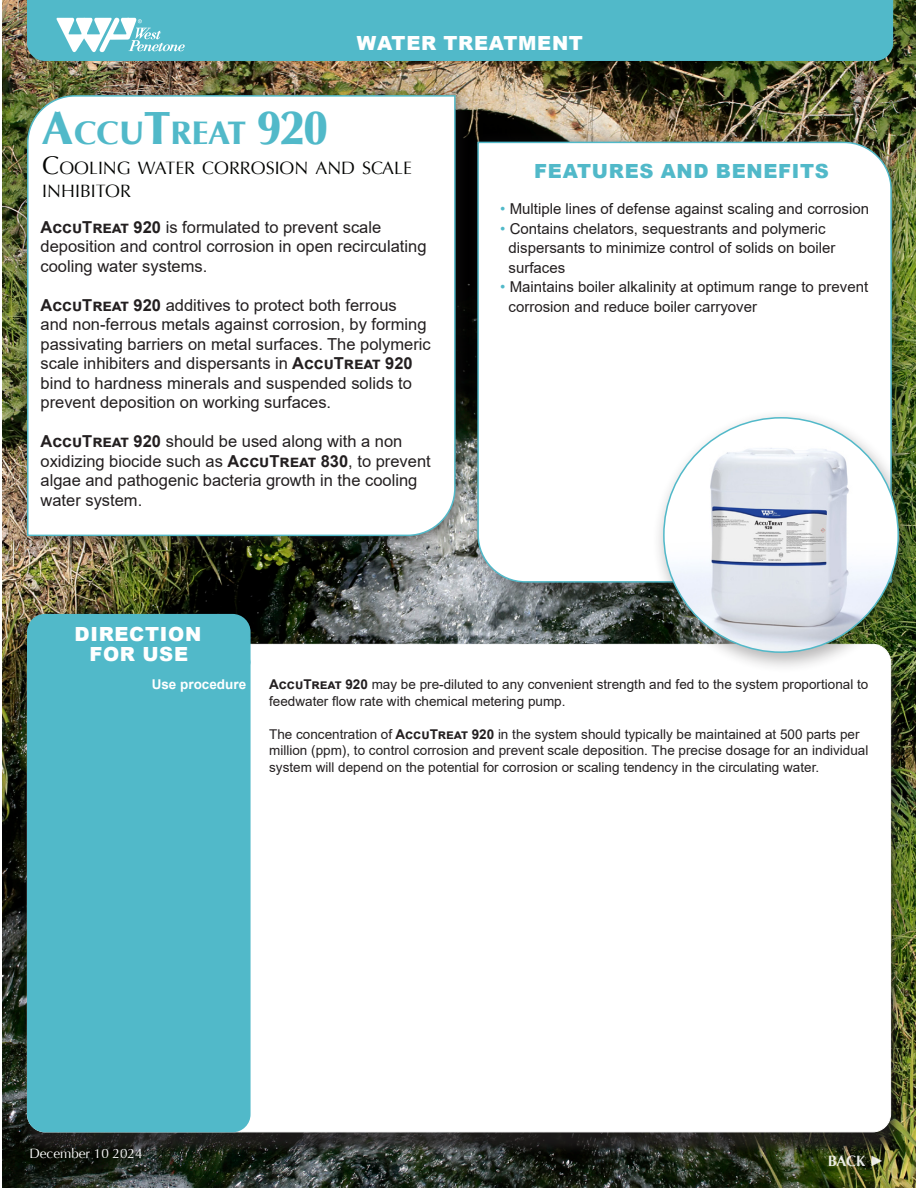
<style>
.page{position:relative;width:918px;height:1188px;background:#fff}
.page>*{position:absolute;margin:0;border:0;box-sizing:border-box;transform-origin:0 0}
.t1{font:900 32.55px "Optima LT Pro";color:#51b9c9}
.t2{font:900 19.5px/19.5px "Arial";letter-spacing:.035em;color:#fff;text-align:center}
.t3{font:900 19.5px "Arial";letter-spacing:.035em;color:#51b9c9}
.t4{font:17.85px/22.5px "Optima LT Pro";color:#040503}
.t5{font:16.5px/19.5px "Arial";color:#231f20}
.t6{font:15px/19.5px "Arial";color:#231f20}
.t7{font:700 15px "Optima LT Pro";color:#fff}
.t8{font:13.5px/16.5px "Arial";color:#231f20}
.t9{font:13.5px "Optima LT Pro";color:#fff}
.t10{font:700 13.5px "Arial";color:#fff}
.s1{font-size:46.5px}
.s2{font-size:25.5px}
.s3{font-weight:700}
.s4{color:#51b9c9}
.s5{font-family:"Arial"}
</style>
<div class="page">
<img style="left:2px;top:0;width:914px;height:1188px">
<div style="left:27px;top:0;width:866px;height:61px;background:#51b9c9"></div>
<svg style="left:56px;top:16px;width:129px;height:36px"></svg>
<div style="left:21px;top:650px;width:880px;height:505px;background:#231f20;opacity:.75"></div>
<div style="left:27px;top:644px;width:864px;height:488px;background:#fff;border-radius:18px"></div>
<div style="left:27px;top:646px;width:224px;height:486px;background:#51b9c9;border-radius:18px"></div>
<div style="left:27px;top:614px;width:224px;height:65px;background:#51b9c9;border-radius:18px"></div>
<div style="left:13px;top:83px;width:459px;height:471px;background:#231f20;opacity:.5"></div>
<svg style="left:26px;top:94px;width:430px;height:443px"></svg>
<div style="left:465px;top:129px;width:445px;height:471px;background:#231f20;opacity:.5"></div>
<svg style="left:477px;top:141px;width:416px;height:442px"></svg>
<div style="left:652px;top:408px;width:265px;height:265px;background:#231f20;opacity:.33"></div>
<img style="left:664px;top:418px;width:234px;height:234px;border-radius:117px">
<p class="t2" style="left:357px;top:32px;width:228px">WATER TREATMENT</p>
<p class="t1" style="left:42px;top:113px;width:286px"><span class="s1">A</span>CCU<span class="s1">T</span>REAT <span class="s1">920</span></p>
<p class="t4" style="left:42px;top:157px;width:371px"><span class="s2">C</span>OOLING WATER CORROSION AND SCALE<br>INHIBITOR</p>
<p class="t5" style="left:40px;top:217px;width:388px"><span class="s3">AccuTreat 920</span> is formulated to prevent scale deposition and control corrosion in open recirculating cooling water systems.</p>
<p class="t5" style="left:40px;top:295px;width:392px"><span class="s3">AccuTreat 920</span> additives to protect both ferrous<br>and non-ferrous metals against corrosion, by forming passivating barriers on metal surfaces. The polymeric scale inhibiters and dispersants in <span class="s3">AccuTreat 920 </span>bind to hardness minerals and suspended solids to prevent deposition on working surfaces.</p>
<p class="t5" style="left:40px;top:431px;width:392px"><span class="s3">AccuTreat 920</span> should be used along with a non oxidizing biocide such as <span class="s3">AccuTreat 830</span>, to prevent algae and pathogenic bacteria growth in the cooling water system.</p>
<p class="t2" style="left:75px;top:624px;width:128px">DIRECTION<br>FOR USE</p>
<p class="t3" style="left:534px;top:157px;width:296px">FEATURES AND BENEFITS</p>
<p class="t6" style="left:500px;top:199px;width:370px"><span class="s4">•</span> Multiple lines of defense against scaling and corrosion</p>
<p class="t6" style="left:509px;top:219px;width:328px;text-indent:-8px"><span class="s4">•</span> Contains chelators, sequestrants and polymeric dispersants to minimize control of solids on boiler surfaces</p>
<p class="t6" style="left:509px;top:277px;width:361px;text-indent:-8px"><span class="s4">•</span> Maintains boiler alkalinity at optimum range to prevent corrosion and reduce boiler carryover</p>
<p class="t10" style="left:152px;top:674px;width:96px">Use procedure</p>
<p class="t8" style="left:269px;top:676px;width:601px"><span class="s3">AccuTreat 920</span> may be pre-diluted to any convenient strength and fed to the system proportional to feedwater flow rate with chemical metering pump.</p>
<p class="t8" style="left:269px;top:726px;width:601px">The concentration of <span class="s3">AccuTreat 920</span> in the system should typically be maintained at 500 parts per million (ppm), to control corrosion and prevent scale deposition. The precise dosage for an individual system will depend on the potential for corrosion or scaling tendency in the circulating water.</p>
<p class="t9" style="left:29px;top:1145px;width:115px">December 10 2024</p>
<p class="t7" style="left:828px;top:1151px;width:58px">BACK <span class="s5">►</span></p>
</div>
